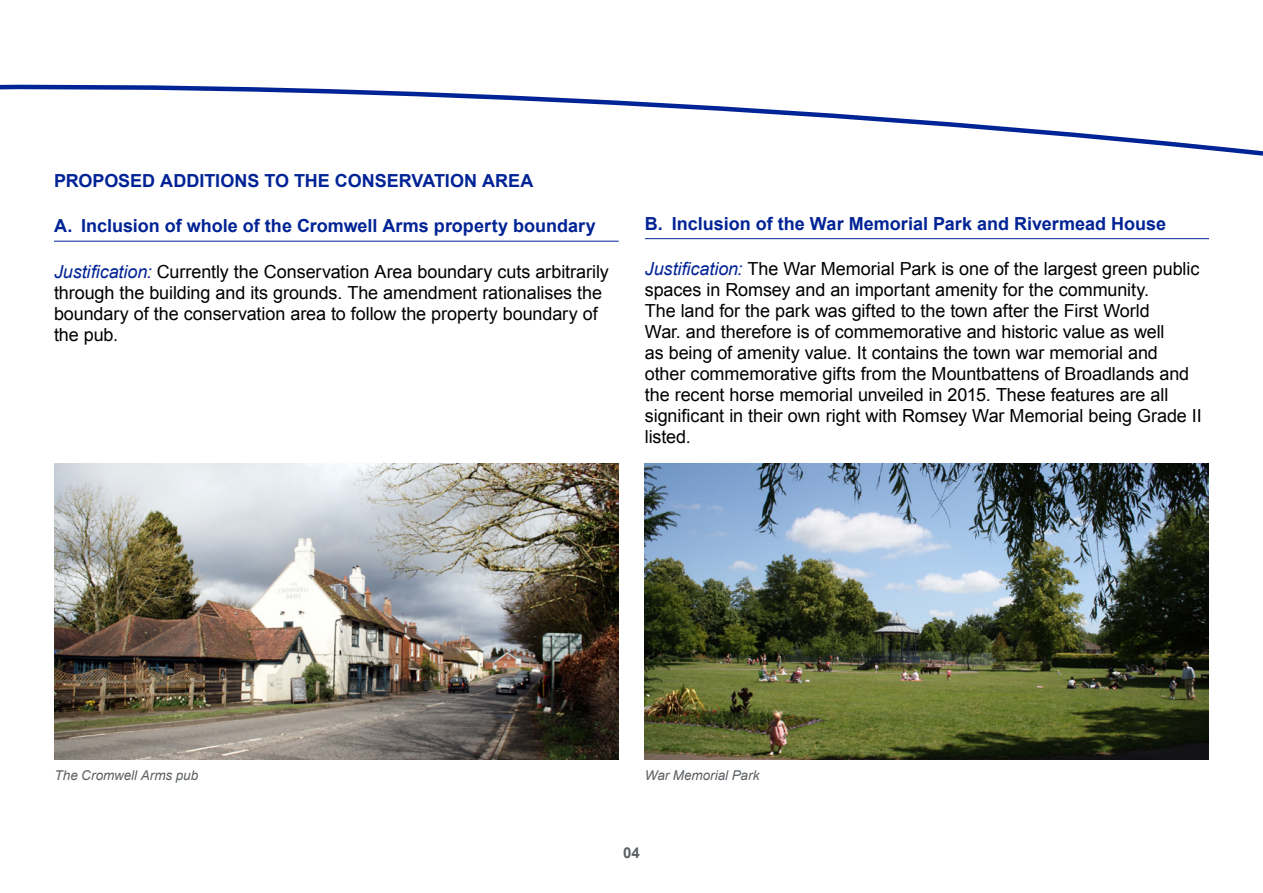
<style>
.page{position:relative;width:1263px;height:893px;background:#fff}
.page>*{position:absolute;margin:0;border:0;box-sizing:border-box;transform-origin:0 0}
.t1{font:18px/21px "Arial";letter-spacing:-.005em;color:#000}
.t2{font:700 18px "Arial";color:#002395}
.t3{font:700 15px "Arial";color:#5b6064}
.t4{font:italic 13.5px "Arial";color:#5b6064}
.s1{font-style:italic;color:#002395}
</style>
<div class="page">
<svg style="left:0;top:84px;width:1263px;height:72px"></svg>
<hr style="left:54px;top:241px;width:565px;height:1px;background:#002395">
<img style="left:644px;top:463px;width:565px;height:296px">
<img style="left:54px;top:463px;width:565px;height:296px">
<hr style="left:645px;top:238px;width:564px;height:1px;background:#002395">
<p class="t2" style="left:54px;top:169px;width:481px">PROPOSED ADDITIONS TO THE CONSERVATION AREA</p>
<p class="t2" style="left:54px;top:214px;width:543px">A. Inclusion of whole of the Cromwell Arms property boundary</p>
<p class="t1" style="left:54px;top:261px;width:556px"><span class="s1">Justification:</span> Currently the Conservation Area boundary cuts arbitrarily through the building and its grounds. The amendment rationalises the boundary of the conservation area to follow the property boundary of the pub.</p>
<p class="t2" style="left:645px;top:212px;width:523px">B. Inclusion of the War Memorial Park and Rivermead House</p>
<p class="t1" style="left:645px;top:258px;width:558px"><span class="s1">Justification:</span> The War Memorial Park is one of the largest green public spaces in Romsey and an important amenity for the community.<br>The land for the park was gifted to the town after the First World<br>War. and therefore is of commemorative and historic value as well<br>as being of amenity value. It contains the town war memorial and other commemorative gifts from the Mountbattens of Broadlands and the recent horse memorial unveiled in 2015. These features are all significant in their own right with Romsey War Memorial being Grade II listed.</p>
<p class="t4" style="left:55px;top:766px;width:145px">The Cromwell Arms pub</p>
<p class="t4" style="left:645px;top:766px;width:116px">War Memorial Park</p>
<p class="t3" style="left:623px;top:843px;width:18px">04</p>
</div>
